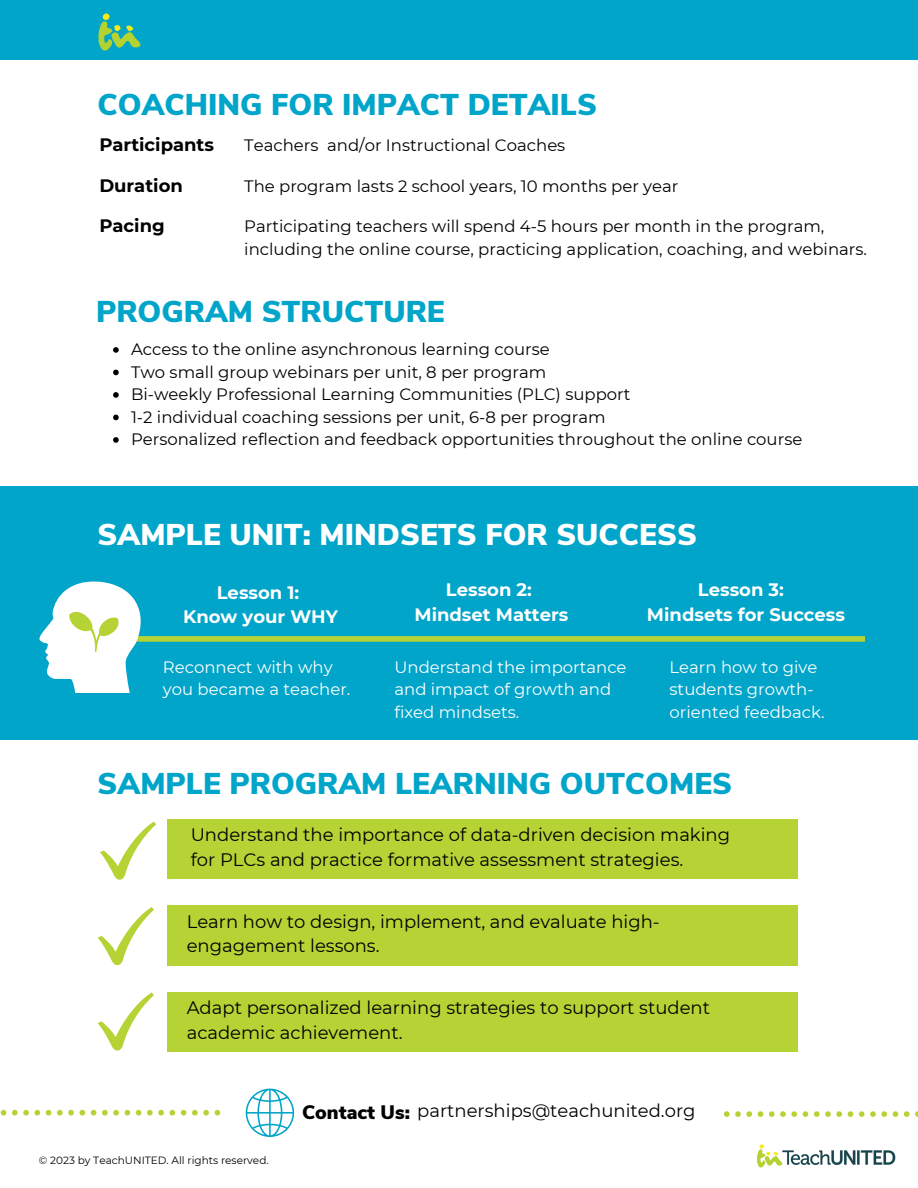
<style>
.page{position:relative;width:918px;height:1188px;background:#fff}
.page>*{position:absolute;margin:0;border:0;box-sizing:border-box;transform-origin:0 0}
.t1{font:900 30px "Nunito Sans";color:#00a5c9}
.t2{font:900 30px "Nunito Sans";color:#fff}
.t3{font:18px/24.8px "Montserrat";color:#000}
.t4{font:700 18px/24.8px "Montserrat";color:#fff;text-align:center}
.t5{font:700 18px "Montserrat";color:#000}
.t6{font:16.5px/22.5px "Montserrat";color:#000}
.t7{font:16.5px/22.5px "Montserrat";color:#fff}
.t8{font:10.5px "Montserrat";color:#000}
.s1{color:#fff}
.s2{font-family:"Nunito Sans";font-weight:900;font-size:19.5px}
</style>
<div class="page">
<div style="left:0;top:0;width:918px;height:59px;background:#00a5c9"></div>
<img style="left:98px;top:13px;width:43px;height:38px">
<img style="left:756px;top:1144px;width:140px;height:24px">
<svg style="left:246px;top:1089px;width:48px;height:48px"></svg>
<svg style="left:0;top:1110px;width:220px;height:6px"></svg>
<svg style="left:724px;top:1111px;width:194px;height:6px"></svg>
<svg style="left:113px;top:347px;width:6px;height:6px"></svg>
<svg style="left:113px;top:370px;width:6px;height:5px"></svg>
<svg style="left:113px;top:392px;width:6px;height:6px"></svg>
<svg style="left:113px;top:415px;width:6px;height:5px"></svg>
<svg style="left:113px;top:437px;width:6px;height:6px"></svg>
<div style="left:0;top:486px;width:918px;height:254px;background:#00a5c9"></div>
<div style="left:105px;top:636px;width:760px;height:6px;background:#b5d334"></div>
<svg style="left:100px;top:822px;width:56px;height:58px"></svg>
<div style="left:167px;top:819px;width:630px;height:60px;background:#b5d334"></div>
<svg style="left:98px;top:907px;width:56px;height:58px"></svg>
<div style="left:167px;top:906px;width:630px;height:59px;background:#b5d334"></div>
<svg style="left:98px;top:992px;width:56px;height:59px"></svg>
<div style="left:167px;top:992px;width:630px;height:60px;background:#b5d334"></div>
<svg style="left:39px;top:581px;width:110px;height:112px"></svg>
<h1 class="t1" style="left:98px;top:84px;width:501px">COACHING FOR IMPACT DETAILS</h1>
<p class="t5" style="left:99px;top:134px;width:116px">Participants</p>
<p class="t6" style="left:244px;top:134px;width:323px">Teachers and/or Instructional Coaches</p>
<p class="t5" style="left:99px;top:174px;width:85px">Duration</p>
<p class="t6" style="left:244px;top:175px;width:436px">The program lasts 2 school years, 10 months per year</p>
<p class="t5" style="left:99px;top:215px;width:67px">Pacing</p>
<p class="t6" style="left:244px;top:215px;width:624px">Participating teachers will spend 4-5 hours per month in the program, including the online course, practicing application, coaching, and webinars.</p>
<h1 class="t1" style="left:96px;top:292px;width:516px">PROGRAM STRUCTURE <span class="s1">PROGRAM</span></h1>
<p class="t6" style="left:131px;top:338px;width:673px">Access to the online asynchronous learning course<br>Two small group webinars per unit, 8 per program<br>Bi-weekly Professional Learning Communities (PLC) support<br>1-2 individual coaching sessions per unit, 6-8 per program<br>Personalized reflection and feedback opportunities throughout the online course</p>
<h1 class="t2" style="left:98px;top:514px;width:601px">SAMPLE UNIT: MINDSETS FOR SUCCESS</h1>
<p class="t4" style="left:183px;top:580px;width:156px">Lesson 1:<br>Know your WHY</p>
<p class="t7" style="left:163px;top:656px;width:189px">Reconnect with why you became a teacher.</p>
<p class="t4" style="left:414px;top:577px;width:155px">Lesson 2:<br>Mindset Matters</p>
<p class="t7" style="left:394px;top:656px;width:234px">Understand the importance and impact of growth and fixed mindsets.</p>
<p class="t4" style="left:647px;top:577px;width:200px">Lesson 3:<br>Mindsets for Success</p>
<p class="t7" style="left:670px;top:656px;width:156px">Learn how to give students growth&shy;oriented feedback.</p>
<h1 class="t1" style="left:98px;top:764px;width:636px">SAMPLE PROGRAM LEARNING OUTCOMES</h1>
<p class="t3" style="left:191px;top:822px;width:541px">Understand the importance of data-driven decision making for PLCs and practice formative assessment strategies.</p>
<p class="t3" style="left:187px;top:909px;width:475px">Learn how to design, implement, and evaluate high&shy;engagement lessons.</p>
<p class="t3" style="left:187px;top:995px;width:525px">Adapt personalized learning strategies to support student academic achievement.</p>
<p class="t8" style="left:39px;top:1154px;width:231px">© 2023 by TeachUNITED. All rights reserved.</p>
<p class="t3" style="left:302px;top:1098px;width:395px"><span class="s2">Contact Us:</span> partnerships@teachunited.org</p>
</div>
